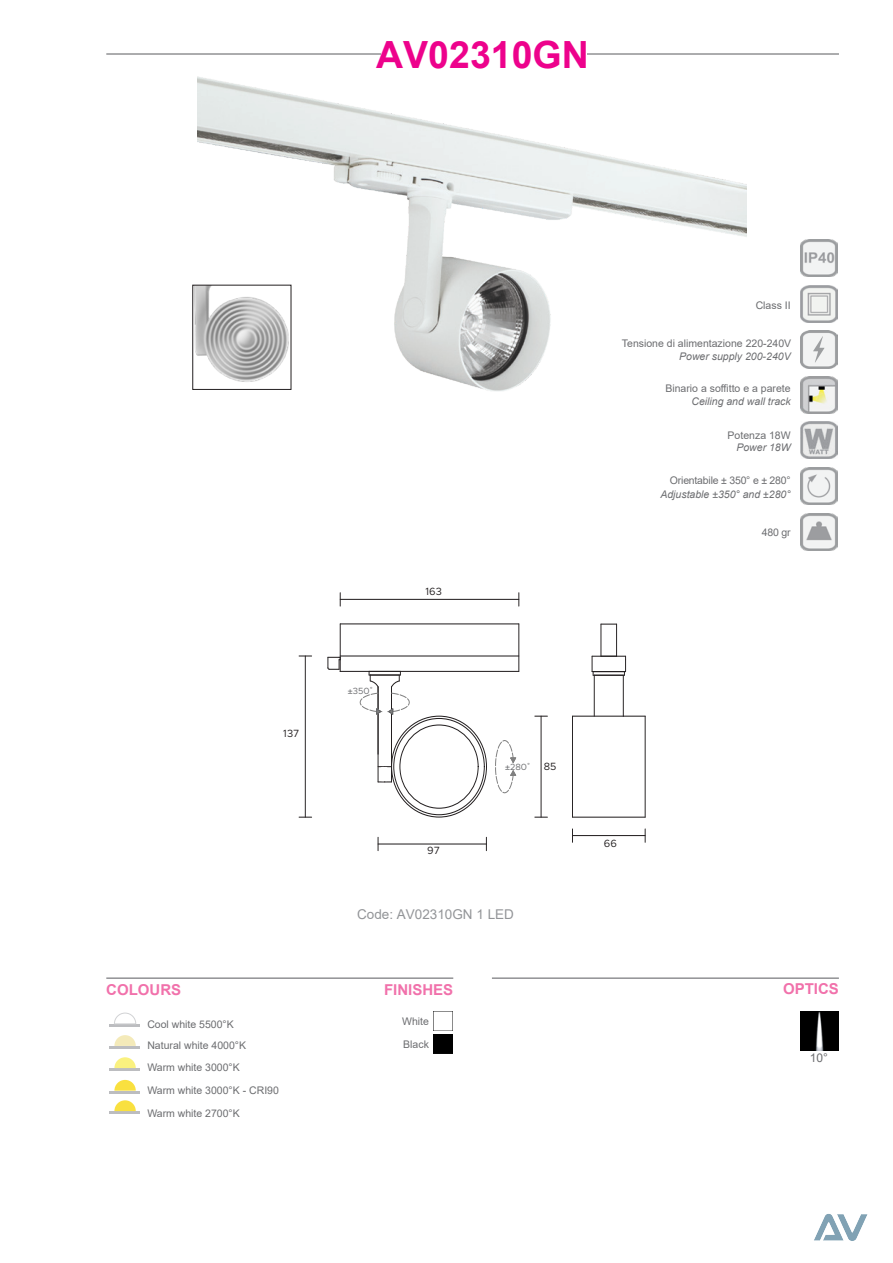
<style>
.page{position:relative;width:893px;height:1263px;background:#fff}
.page>*{position:absolute;margin:0;border:0;box-sizing:border-box;transform-origin:0 0}
.Nome_prodotto{font:700 37.5px "Arial";color:#ed028c}
.t1{font:700 15px "Arial";color:#f171ab}
.t2{font:13.5px "Arial";color:#939598}
.t3{font:12px "Arial";color:#6c6d70}
.t4{font:10.5px "Arial";color:#6c6d70}
.t5{font:italic 10.5px "Arial";color:#6c6d70}
.t6{font:10.5px "Arial";letter-spacing:-.02em;color:#6c6d70}
.numeri_disegni{font:10.5px "Metropolis";color:#231f20}
.numeri_disegni-2{font:9px "Metropolis";color:#6c6d70}
.s1{font-family:"Arial Narrow"}
.s2{font-style:normal}
</style>
<div class="page">
<hr style="left:106px;top:53px;width:733px;height:2px;background:#6c6d70">
<img style="left:197px;top:53px;width:549px;height:338px">
<hr style="left:110px;top:1024px;width:30px;height:3px;background:#bcbdc0">
<hr style="left:110px;top:1046px;width:30px;height:3px;background:#bcbdc0">
<hr style="left:110px;top:1068px;width:30px;height:3px;background:#bcbdc0">
<hr style="left:110px;top:1091px;width:30px;height:2px;background:#bcbdc0">
<svg style="left:114px;top:1012px;width:22px;height:12px"></svg>
<svg style="left:114px;top:1035px;width:22px;height:11px"></svg>
<svg style="left:114px;top:1057px;width:22px;height:11px"></svg>
<svg style="left:114px;top:1080px;width:22px;height:11px"></svg>
<hr style="left:110px;top:1111px;width:30px;height:3px;background:#bcbdc0">
<svg style="left:114px;top:1100px;width:22px;height:11px"></svg>
<img style="left:800px;top:240px;width:37px;height:37px">
<img style="left:800px;top:285px;width:37px;height:37px">
<img style="left:800px;top:376px;width:37px;height:38px">
<img style="left:194px;top:287px;width:95px;height:101px">
<div style="left:192px;top:285px;width:99px;height:105px;border:1px solid #231f20"></div>
<img style="left:800px;top:422px;width:37px;height:37px">
<img style="left:800px;top:468px;width:37px;height:37px">
<img style="left:800px;top:513px;width:37px;height:37px">
<hr style="left:340px;top:624px;width:179px;height:1px;background:#231f20">
<div style="left:400px;top:725px;width:78px;height:83px;border:1px solid #231f20;border-radius:50%"></div>
<hr style="left:391px;top:713px;width:1px;height:69px;background:#231f20">
<hr style="left:378px;top:713px;width:1px;height:69px;background:#231f20">
<hr style="left:340px;top:671px;width:179px;height:1px;background:#231f20">
<hr style="left:519px;top:624px;width:1px;height:47px;background:#231f20">
<hr style="left:340px;top:624px;width:1px;height:47px;background:#231f20">
<hr style="left:340px;top:656px;width:179px;height:1px;background:#231f20">
<svg style="left:327px;top:657px;width:14px;height:13px"></svg>
<svg style="left:340px;top:593px;width:1px;height:13px"></svg>
<svg style="left:519px;top:593px;width:1px;height:13px"></svg>
<hr style="left:340px;top:599px;width:179px;height:1px;background:#231f20">
<svg style="left:486px;top:837px;width:1px;height:14px"></svg>
<svg style="left:378px;top:837px;width:1px;height:14px"></svg>
<hr style="left:378px;top:844px;width:108px;height:1px;background:#231f20">
<svg style="left:299px;top:817px;width:13px;height:1px"></svg>
<svg style="left:299px;top:656px;width:13px;height:1px"></svg>
<hr style="left:305px;top:656px;width:1px;height:161px;background:#231f20">
<svg style="left:623px;top:716px;width:22px;height:1px"></svg>
<hr style="left:645px;top:716px;width:1px;height:101px;background:#231f20">
<hr style="left:572px;top:817px;width:73px;height:1px;background:#231f20">
<hr style="left:572px;top:716px;width:1px;height:101px;background:#231f20">
<hr style="left:572px;top:716px;width:51px;height:1px;background:#231f20">
<hr style="left:623px;top:675px;width:1px;height:41px;background:#231f20">
<hr style="left:594px;top:675px;width:1px;height:41px;background:#231f20">
<hr style="left:601px;top:624px;width:1px;height:32px;background:#231f20">
<svg style="left:601px;top:624px;width:15px;height:1px"></svg>
<hr style="left:616px;top:624px;width:1px;height:32px;background:#231f20">
<svg style="left:592px;top:656px;width:34px;height:20px"></svg>
<svg style="left:572px;top:829px;width:1px;height:13px"></svg>
<svg style="left:645px;top:829px;width:1px;height:13px"></svg>
<hr style="left:572px;top:835px;width:73px;height:1px;background:#231f20">
<svg style="left:359px;top:671px;width:51px;height:44px"></svg>
<svg style="left:495px;top:740px;width:21px;height:53px"></svg>
<svg style="left:535px;top:817px;width:12px;height:1px"></svg>
<hr style="left:541px;top:716px;width:1px;height:101px;background:#231f20">
<svg style="left:378px;top:766px;width:13px;height:17px"></svg>
<hr style="left:106px;top:977px;width:347px;height:2px;background:#6c6d70">
<hr style="left:492px;top:977px;width:347px;height:2px;background:#6c6d70">
<img style="left:801px;top:1012px;width:38px;height:38px">
<img style="left:434px;top:1035px;width:18px;height:18px">
<div style="left:381px;top:767px;width:7px;height:14px;background:#fff;border-radius:2px"></div>
<img style="left:800px;top:331px;width:37px;height:37px">
<svg style="left:803px;top:333px;width:32px;height:32px"></svg>
<img style="left:814px;top:1214px;width:54px;height:27px">
<p class="Nome_prodotto" style="left:376px;top:29px;width:214px">AV02310GN</p>
<p class="numeri_disegni" style="left:426px;top:584px;width:18px">163</p>
<p class="numeri_disegni" style="left:283px;top:727px;width:18px">137</p>
<p class="numeri_disegni-2" style="left:348px;top:685px;width:26px"><span class="s1">±</span>350˚</p>
<p class="numeri_disegni-2" style="left:505px;top:761px;width:26px"><span class="s1">±</span>280˚</p>
<p class="numeri_disegni" style="left:544px;top:760px;width:14px">85</p>
<p class="numeri_disegni" style="left:427px;top:844px;width:14px">97</p>
<p class="t2" style="left:357px;top:905px;width:158px">Code: AV02310GN 1 LED</p>
<p class="t1" style="left:106px;top:979px;width:76px">COLOURS</p>
<p class="t1" style="left:384px;top:979px;width:71px">FINISHES</p>
<p class="t4" style="left:402px;top:1014px;width:28px">White</p>
<p class="t4" style="left:403px;top:1037px;width:27px">Black</p>
<p class="t4" style="left:147px;top:1017px;width:88px">Cool white 5500°K</p>
<p class="t4" style="left:147px;top:1038px;width:100px">Natural white 4000°K</p>
<p class="t4" style="left:147px;top:1060px;width:94px">Warm white 3000°K</p>
<p class="t4" style="left:147px;top:1083px;width:133px">Warm white 3000°K - CRI90</p>
<p class="t4" style="left:147px;top:1106px;width:94px">Warm white 2700°K</p>
<p class="t4" style="left:756px;top:298px;width:37px">Class II</p>
<p class="t4" style="left:622px;top:336px;width:171px">Tensione di alimentazione 220-240V</p>
<p class="t5" style="left:679px;top:349px;width:113px">Power supply 200-240V</p>
<p class="t4" style="left:665px;top:381px;width:127px">Binario a soffitto e a parete</p>
<p class="t5" style="left:691px;top:395px;width:101px">Ceiling and wall track</p>
<p class="t4" style="left:728px;top:428px;width:65px">Potenza 18W</p>
<p class="t6" style="left:670px;top:473px;width:122px">Orientabile ± 350° e ± 280°</p>
<p class="t5" style="left:736px;top:441px;width:56px">Power 18W</p>
<p class="t5" style="left:660px;top:487px;width:132px">Adjustable <span class="s2">±</span>350° and <span class="s2">±</span>280°</p>
<p class="numeri_disegni" style="left:604px;top:837px;width:15px">66</p>
<p class="t4" style="left:762px;top:525px;width:30px">480 gr</p>
<p class="t1" style="left:783px;top:978px;width:57px">OPTICS</p>
<p class="t3" style="left:810px;top:1049px;width:20px">10°</p>
</div>
